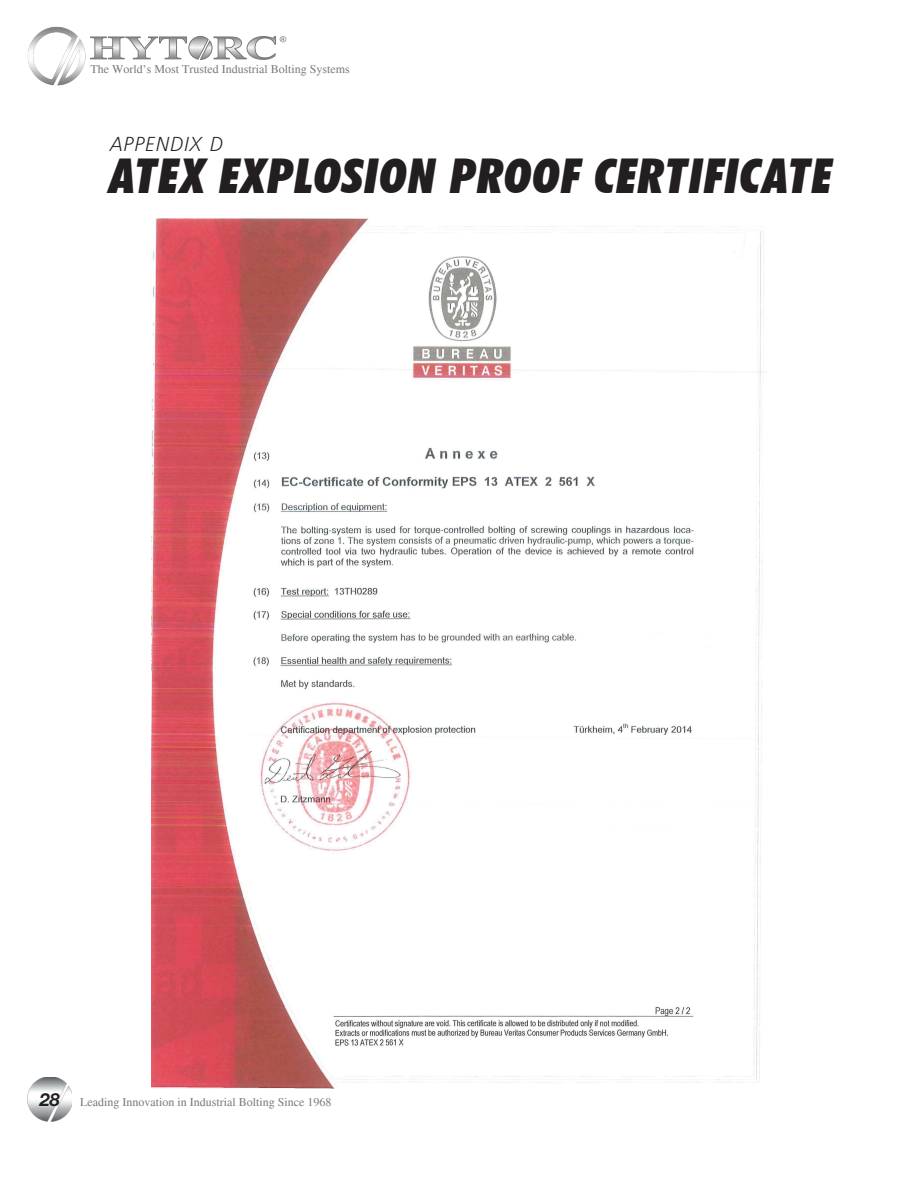
<style>
.page{position:relative;width:918px;height:1188px;background:#fff}
.page>*{position:absolute;margin:0;border:0;box-sizing:border-box;transform-origin:0 0}
.t1{font:italic 900 condensed 48px "Futura BT";letter-spacing:.025em;color:#231f20}
.t2{font:italic 300 21px "Frutiger Next LT";letter-spacing:.035em;color:#231f20}
.t3{font:12px "Times";color:#7a7a79}
.s1{font-family:"Helvetica Neue LT Std";font-weight:700;font-style:italic;font-size:18px;color:#231f20}
</style>
<div class="page">
<img style="left:151px;top:218px;width:613px;height:871px">
<img style="left:27px;top:1077px;width:45px;height:45px">
<img style="left:27px;top:27px;width:59px;height:59px">
<svg style="left:91px;top:36px;width:195px;height:23px"></svg>
<p class="t3" style="left:91px;top:63px;width:261px">The World’s Most Trusted Industrial Bolting Systems</p>
<h2 class="t2" style="left:111px;top:133px;width:114px">APPENDIX D</h2>
<h1 class="t1" style="left:111px;top:147px;width:723px">ATEX EXPLOSION PROOF CERTIFICATE</h1>
<p class="t3" style="left:40px;top:1095px;width:293px"><span class="s1">28</span> Leading Innovation in Industrial Bolting Since 1968</p>
</div>
